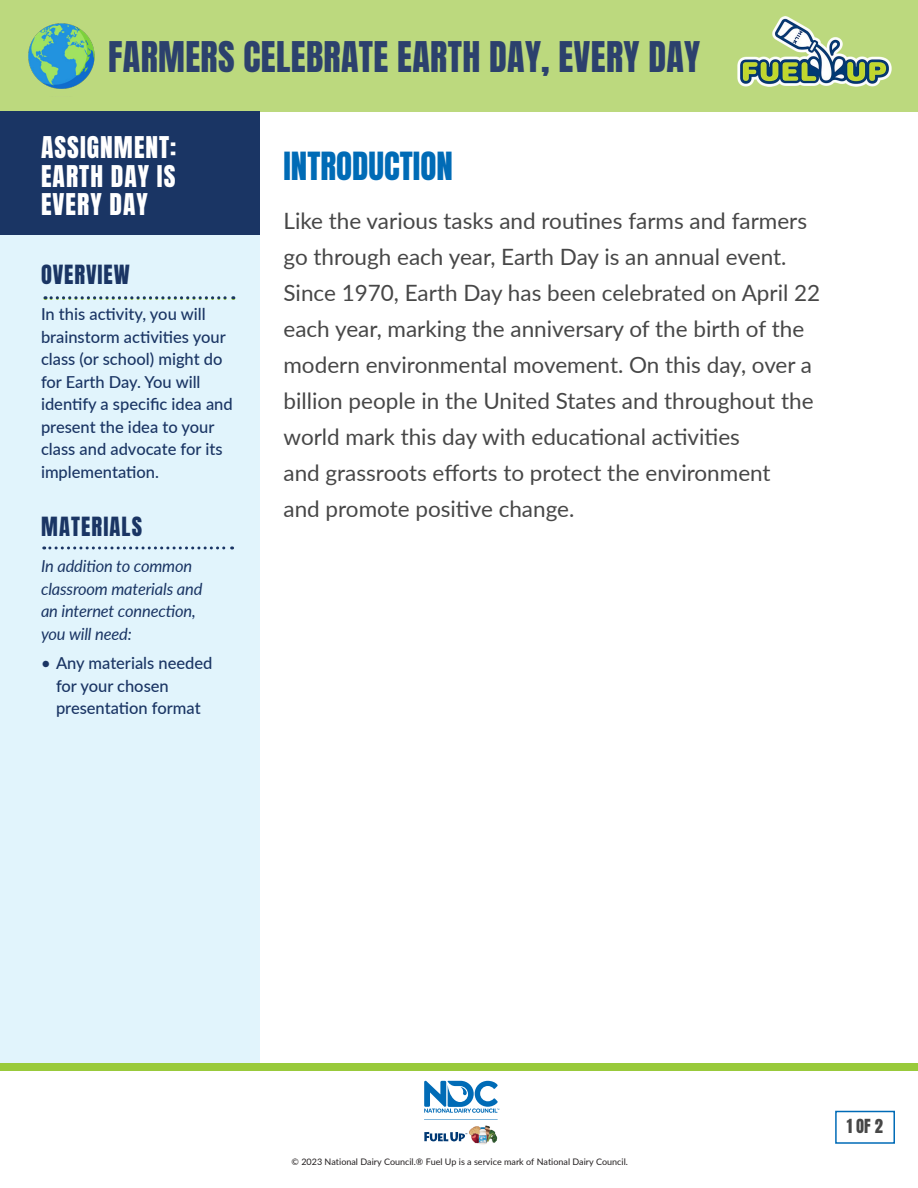
<style>
.page{position:relative;width:918px;height:1188px;background:#fff}
.page>*{position:absolute;margin:0;border:0;box-sizing:border-box;transform-origin:0 0}
.t1{font:36px "Anton";letter-spacing:.01em;color:#2c416d}
.t2{font:33px "Anton";color:#006bb6}
.t3{font:25.5px/28.5px "Anton";letter-spacing:.04em;color:#fff}
.t4{font:22.5px/36px "Lato";color:#474747}
.t5{font:22.5px "Anton";letter-spacing:.05em;color:#1a3564}
.t6{font:500 16.5px/22.5px "Lato";color:#1a3564}
.t7{font:italic 16.5px/22.5px "Lato";letter-spacing:-.01em;color:#1a3564}
.t8{font:16.5px "Anton";color:#474747}
.t9{font:9px "Lato";color:#231f20}
</style>
<div class="page">
<div style="left:0;top:235px;width:260px;height:828px;background:#e1f4fc"></div>
<div style="left:0;top:1063px;width:918px;height:8px;background:#99ca3b"></div>
<div style="left:835px;top:1111px;width:60px;height:33px;border:2px solid #006bb6"></div>
<div style="left:0;top:0;width:918px;height:111px;background:#bcd97e"></div>
<div style="left:0;top:111px;width:260px;height:124px;background:#1a3564"></div>
<img style="left:28px;top:23px;width:67px;height:66px">
<svg style="left:45px;top:296px;width:189px;height:4px"></svg>
<svg style="left:44px;top:546px;width:189px;height:3px"></svg>
<img style="left:737px;top:16px;width:155px;height:71px">
<img style="left:469px;top:1125px;width:28px;height:20px">
<svg style="left:424px;top:1132px;width:43px;height:9px"></svg>
<svg style="left:424px;top:1081px;width:75px;height:32px"></svg>
<svg style="left:424px;top:1119px;width:74px;height:1px"></svg>
<p class="t1" style="left:108px;top:38px;width:594px">FARMERS CELEBRATE EARTH DAY, EVERY DAY</p>
<p class="t3" style="left:41px;top:135px;width:137px">ASSIGNMENT:</p>
<p class="t3" style="left:41px;top:163px;width:136px">EARTH DAY IS<br>EVERY DAY</p>
<p class="t5" style="left:41px;top:263px;width:90px">OVERVIEW</p>
<p class="t6" style="left:41px;top:302px;width:193px">In this activity, you will brainstorm activities your class (or school) might do for Earth Day. You will identify a specific idea and present the idea to your class and advocate for its implementation.</p>
<p class="t5" style="left:41px;top:515px;width:102px">MATERIALS</p>
<p class="t7" style="left:41px;top:554px;width:163px">In addition to common classroom materials and an internet connection, you will need:</p>
<p class="t6" style="left:56px;top:651px;width:158px;text-indent:-15px">• Any materials needed for your chosen presentation format</p>
<p class="t2" style="left:284px;top:149px;width:171px">INTRODUCTION</p>
<p class="t4" style="left:284px;top:202px;width:538px">Like the various tasks and routines farms and farmers go through each year, Earth Day is an annual event.<br>Since 1970, Earth Day has been celebrated on April 22 each year, marking the anniversary of the birth of the modern environmental movement. On this day, over a billion people in the United States and throughout the world mark this day with educational activities<br>and grassroots efforts to protect the environment<br>and promote positive change.</p>
<p class="t9" style="left:292px;top:1156px;width:338px">© 2023 National Dairy Council.® Fuel Up is a service mark of National Dairy Council.</p>
<p class="t8" style="left:847px;top:1118px;width:38px">1 OF 2</p>
</div>
